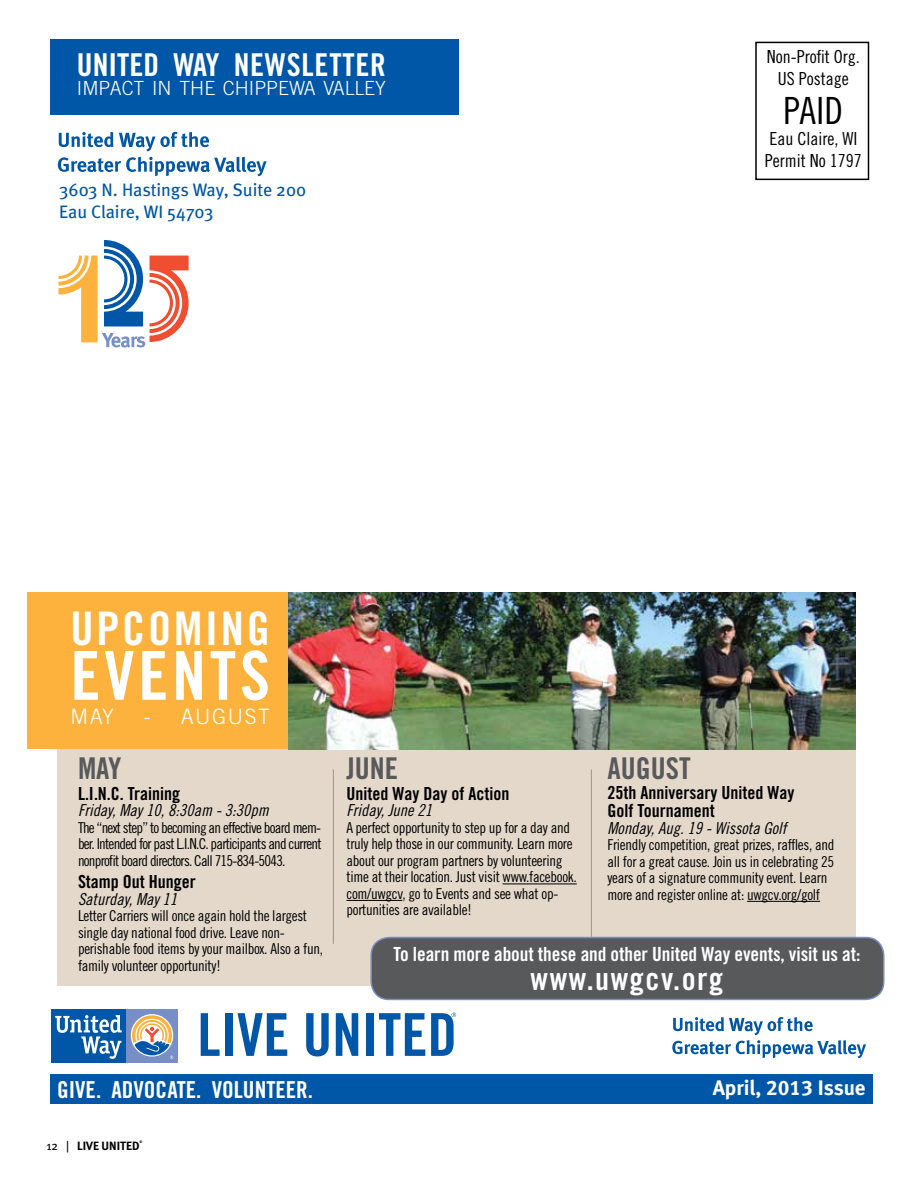
<style>
.page{position:relative;width:918px;height:1188px;background:#fff}
.page>*{position:absolute;margin:0;border:0;box-sizing:border-box;transform-origin:0 0}
.t1{font:67.5px "Trade Gothic Bold Cond Twenty";letter-spacing:.06em;color:#fff}
.t2{font:46.35px "Trade Gothic Bold Cond Twenty";letter-spacing:.06em;color:#fff}
.t3{font:37.5px "Trade Gothic Cond Eighteen";color:#000}
.t4{font:31.5px "Trade Gothic Bold Cond Twenty";letter-spacing:.025em;color:#fff}
.t5{font:30px "Trade Gothic Bold Cond Twenty";color:#58595b}
.t6{font:23.4px "Trade Gothic Bold Cond Twenty";color:#fff}
.t7{font:300 21.15px "Trade Gothic";letter-spacing:.075em;color:#fff}
.t8{font:21px "Meta Bold LF";color:#fff}
.t9{font:19.5px "Trade Gothic Bold Cond Twenty";letter-spacing:-.005em;color:#fff}
.t10{font:300 19.5px "Trade Gothic";color:#fff}
.t11{font:18px/18px "Trade Gothic Bold Cond Twenty";color:#000}
.t12{font:18px/21.6px "Trade Gothic Cond Eighteen";color:#000;text-align:center}
.t13{font:18px/21.6px "Meta";color:#0056a7}
.t14{font:16.5px "Trade Gothic Cond Eighteen Obl";color:#000}
.t15{font:15px/16.5px "Trade Gothic Cond Eighteen";letter-spacing:-.02em;color:#000}
.t16{font:700 12px "Meta";color:#000}
.t17{font:700 3.45px "Meta";color:#000}
.s1{font-weight:400}
</style>
<div class="page">
<div style="left:57px;top:592px;width:799px;height:394px;background:#e4d8cb"></div>
<div style="left:50px;top:39px;width:409px;height:76px;background:#0056a7"></div>
<div style="left:50px;top:1075px;width:823px;height:29px;background:#0056a7"></div>
<svg style="left:58px;top:157px;width:209px;height:19px"></svg>
<svg style="left:59px;top:132px;width:150px;height:19px"></svg>
<svg style="left:672px;top:1017px;width:194px;height:41px"></svg>
<svg style="left:51px;top:1062px;width:127px;height:1px"></svg>
<div style="left:126px;top:1009px;width:52px;height:53px;background:#788ec7"></div>
<svg style="left:131px;top:1014px;width:42px;height:43px"></svg>
<div style="left:51px;top:1009px;width:75px;height:53px;background:#0056a7"></div>
<svg style="left:55px;top:1015px;width:67px;height:44px"></svg>
<svg style="left:132px;top:1015px;width:41px;height:44px"></svg>
<svg style="left:201px;top:1013px;width:19px;height:43px"></svg>
<div style="left:225px;top:1013px;width:7px;height:43px;background:#0056a7"></div>
<svg style="left:238px;top:1013px;width:49px;height:43px"></svg>
<svg style="left:306px;top:1013px;width:23px;height:43px"></svg>
<svg style="left:336px;top:1013px;width:22px;height:43px"></svg>
<div style="left:366px;top:1013px;width:8px;height:43px;background:#0056a7"></div>
<svg style="left:379px;top:1013px;width:46px;height:43px"></svg>
<svg style="left:431px;top:1013px;width:25px;height:43px"></svg>
<div style="left:755px;top:42px;width:114px;height:138px;border:2px solid #000"></div>
<div style="left:27px;top:592px;width:260px;height:157px;background:#fcb23d"></div>
<hr style="left:503px;top:884px;width:74px;height:1px;background:#000">
<hr style="left:346px;top:900px;width:56px;height:1px;background:#000">
<hr style="left:747px;top:901px;width:73px;height:1px;background:#000">
<hr style="left:333px;top:770px;width:1px;height:174px;background:#939598">
<hr style="left:591px;top:770px;width:1px;height:174px;background:#939598">
<img style="left:288px;top:592px;width:567px;height:157px">
<div style="left:371px;top:938px;width:513px;height:61px;background:#58595b;border-radius:18px"></div>
<div style="left:370px;top:937px;width:515px;height:63px;border:2px solid #788ec7;border-radius:18px"></div>
<svg style="left:58px;top:240px;width:131px;height:108px"></svg>
<h3 class="t4" style="left:77px;top:45px;width:311px">UNITED WAY NEWSLETTER</h3>
<h3 class="t10" style="left:77px;top:77px;width:311px">IMPACT IN THE CHIPPEWA VALLEY</h3>
<p class="t13" style="left:59px;top:179px;width:249px">3603 N. Hastings Way, Suite 200<br>Eau Claire, WI 54703</p>
<p class="t12" style="left:767px;top:46px;width:94px">Non-Profit Org.<br>US Postage</p>
<h3 class="t3" style="left:784px;top:88px;width:61px">PAID</h3>
<p class="t12" style="left:765px;top:128px;width:98px;text-align:left">Eau Claire, WI<br>Permit No 1797</p>
<h2 class="t2" style="left:70px;top:600px;width:201px">UPCOMING</h2>
<h1 class="t1" style="left:70px;top:635px;width:201px">EVENTS</h1>
<h3 class="t7" style="left:70px;top:704px;width:45px">MAY</h3>
<h3 class="t7" style="left:144px;top:704px;width:128px">- AUGUST</h3>
<h3 class="t5" style="left:78px;top:750px;width:45px">MAY</h3>
<p class="t11" style="left:78px;top:784px;width:104px">L.I.N.C. Training</p>
<p class="t14" style="left:78px;top:801px;width:192px">Friday, May 10, 8:30am - 3:30pm</p>
<p class="t15" style="left:78px;top:819px;width:245px;text-align:justify">The “next step” to becoming an effective board mem&shy;ber. Intended for past L.I.N.C. participants and current nonprofit board directors. Call 715-834-5043.</p>
<p class="t11" style="left:78px;top:873px;width:119px">Stamp Out Hunger</p>
<p class="t14" style="left:78px;top:889px;width:101px">Saturday, May 11</p>
<p class="t15" style="left:78px;top:908px;width:247px">Letter Carriers will once again hold the largest single day national food drive. Leave non&shy;perishable food items by your mailbox. Also a fun, family volunteer opportunity!</p>
<h3 class="t5" style="left:346px;top:750px;width:53px">JUNE</h3>
<p class="t11" style="left:346px;top:784px;width:164px">United Way Day of Action</p>
<p class="t14" style="left:346px;top:801px;width:87px">Friday, June 21</p>
<p class="t15" style="left:346px;top:819px;width:232px">A perfect opportunity to step up for a day and truly help those in our community. Learn more about our program partners by volunteering time at their location. Just visit www.facebook. com/uwgcv, go to Events and see what op&shy;portunities are available!</p>
<h3 class="t5" style="left:608px;top:750px;width:85px">AUGUST</h3>
<p class="t11" style="left:608px;top:784px;width:188px">25th Anniversary United Way<br>Golf Tournament</p>
<p class="t14" style="left:608px;top:818px;width:180px">Monday, Aug. 19 - Wissota Golf</p>
<p class="t15" style="left:608px;top:837px;width:228px">Friendly competition, great prizes, raffles, and all for a great cause. Join us in celebrating 25 years of a signature community event. Learn more and register online at: uwgcv.org/golf</p>
<h3 class="t9" style="left:393px;top:942px;width:469px">To learn more about these and other United Way events, visit us at:</h3>
<h3 class="t4" style="left:531px;top:959px;width:194px">www.uwgcv.org</h3>
<h3 class="t6" style="left:57px;top:1075px;width:257px">GIVE. ADVOCATE. VOLUNTEER.</h3>
<p class="t16" style="left:46px;top:1139px;width:94px"><span class="s1">12 |</span> LIVE UNITED</p>
<p class="t17" style="left:139px;top:1140px;width:4px">®</p>
<h3 class="t8" style="left:713px;top:1075px;width:154px">April, 2013 Issue</h3>
</div>
